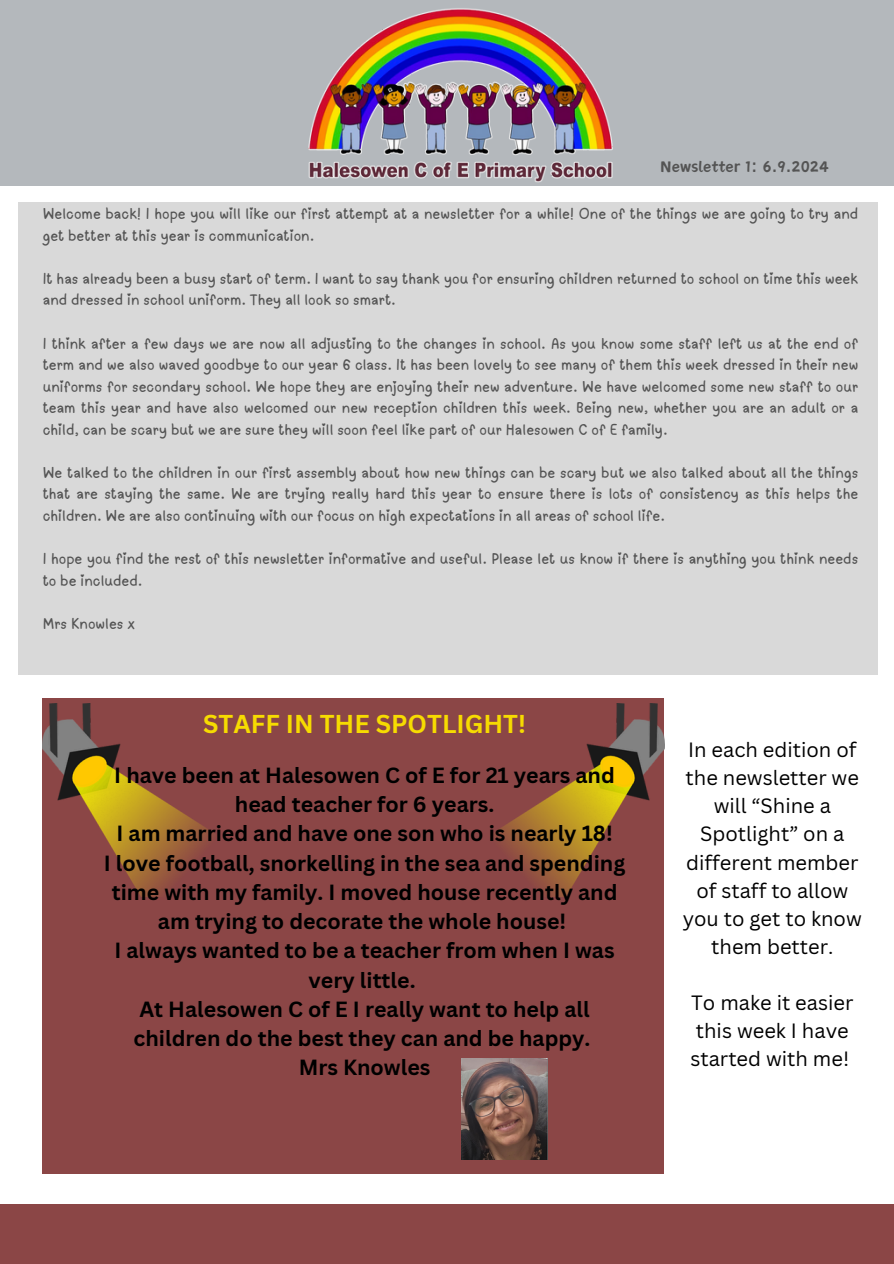
<style>
.page{position:relative;width:894px;height:1264px;background:#fff}
.page>*{position:absolute;margin:0;border:0;box-sizing:border-box;transform-origin:0 0}
.t1{font:700 25.2px "Canva Sans";color:#f6db01}
.t2{font:700 21.3px/29.2px "Canva Sans";color:#000;text-align:center}
.t3{font:20.1px/28.2px "Canva Sans";color:#000;text-align:center}
.t4{font:19.5px "Canva Sword Like Dream";color:#545454}
.t5{font:15.6px/21.6px "lulu";color:#545454}
</style>
<div class="page">
<div style="left:0;top:0;width:893px;height:185px;background:#b4b8bc"></div>
<div style="left:18px;top:202px;width:859px;height:472px;background:#d9d9d9"></div>
<div style="left:0;top:1204px;width:893px;height:59px;background:#8b4646"></div>
<img style="left:290px;top:8px;width:341px;height:178px">
<div style="left:43px;top:698px;width:620px;height:476px;background:#8b4646"></div>
<img style="left:43px;top:703px;width:621px;height:193px">
<img style="left:461px;top:1058px;width:86px;height:101px">
<h1 class="t4" style="left:660px;top:157px;width:170px">Newsletter 1: 6.9.2024</h1>
<p class="t5" style="left:43px;top:201px;width:816px">Welcome back! I hope you will like our first attempt at a newsletter for a while! One of the things we are going to try and get better at this year is communication.</p>
<p class="t5" style="left:43px;top:265px;width:816px">It has already been a busy start of term. I want to say thank you for ensuring children returned to school on time this week and dressed in school uniform. They all look so smart.</p>
<p class="t5" style="left:43px;top:330px;width:816px;text-align:justify">I think after a few days we are now all adjusting to the changes in school. As you know some staff left us at the end of term and we also waved goodbye to our year 6 class. It has been lovely to see many of them this week dressed in their new uniforms for secondary school. We hope they are enjoying their new adventure. We have welcomed some new staff to our team this year and have also welcomed our new reception children this week. Being new, whether you are an adult or a child, can be scary but we are sure they will soon feel like part of our Halesowen C of E family.</p>
<p class="t5" style="left:43px;top:459px;width:816px;text-align:justify">We talked to the children in our first assembly about how new things can be scary but we also talked about all the things that are staying the same. We are trying really hard this year to ensure there is lots of consistency as this helps the children. We are also continuing with our focus on high expectations in all areas of school life.</p>
<p class="t5" style="left:43px;top:545px;width:816px">I hope you find the rest of this newsletter informative and useful. Please let us know if there is anything you think needs to be included.</p>
<p class="t5" style="left:43px;top:610px;width:94px">Mrs Knowles x</p>
<h2 class="t1" style="left:203px;top:706px;width:324px">STAFF IN THE SPOTLIGHT!</h2>
<h3 class="t2" style="left:104px;top:759px;width:523px">I have been at Halesowen C of E for 21 years and head teacher for 6 years.<br>I am married and have one son who is nearly 18!<br>I love football, snorkelling in the sea and spending time with my family. I moved house recently and am trying to decorate the whole house!<br>I always wanted to be a teacher from when I was very little.<br>At Halesowen C of E I really want to help all children do the best they can and be happy.<br>Mrs Knowles</h3>
<p class="t3" style="left:682px;top:735px;width:181px">In each edition of the newsletter we will “Shine a<br>Spotlight” on a different member of staff to allow you to get to know them better.</p>
<h3 class="t3" style="left:690px;top:988px;width:164px;text-align:left">To make it easier this week I have started with me!</h3>
</div>
